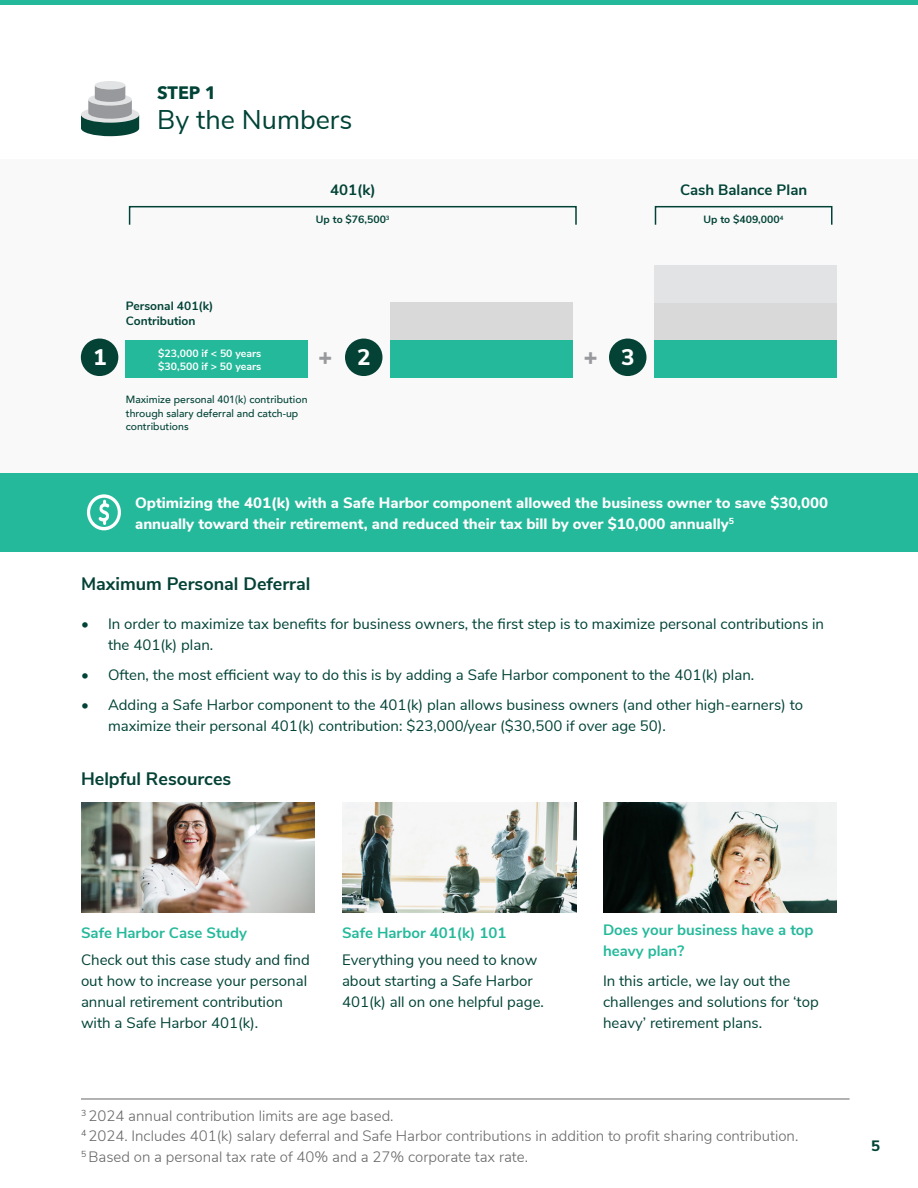
<style>
.page{position:relative;width:918px;height:1188px;background:#fff}
.page>*{position:absolute;margin:0;border:0;box-sizing:border-box;transform-origin:0 0}
.t1{font:27px "Nunito Sans";color:#014336}
.t2{font:900 24px "Nunito Sans";color:#97999c}
.t3{font:800 22.5px "Nunito Sans";color:#fff}
.t4{font:700 18px "Nunito Sans";color:#054236}
.t5{font:700 18px "Avenir Next";color:#014336}
.t6{font:15px/21px "Nunito Sans";color:#014336}
.t7{font:300 15px/20.9px "Nunito Sans";color:#666}
.t8{font:800 15px/21px "Nunito Sans";color:#fff}
.t9{font:700 15px/21px "Nunito Sans";color:#25b99b}
.t10{font:700 15px "Nunito Sans";color:#014336}
.t11{font:800 15px "Nunito Sans";color:#014336}
.t12{font:700 12px/15px "Nunito Sans";color:#014336}
.t13{font:500 10.5px/13.5px "Avenir";color:#014336}
.t14{font:700 10.5px/13.5px "Nunito Sans";color:#fff}
.t15{font:700 10.5px "Nunito Sans";color:#014336}
</style>
<div class="page">
<div style="left:0;top:473px;width:918px;height:79px;background:#25b99b"></div>
<hr style="left:81px;top:1099px;width:769px;height:1px;background:#666">
<img style="left:81px;top:803px;width:234px;height:110px">
<img style="left:342px;top:803px;width:234px;height:110px">
<img style="left:603px;top:803px;width:234px;height:110px">
<svg style="left:87px;top:494px;width:34px;height:36px"></svg>
<div style="left:95px;top:81px;width:30px;height:8px;background:#e2e3e4;border-radius:50%"></div>
<svg style="left:81px;top:85px;width:58px;height:51px"></svg>
<div style="left:0;top:159px;width:918px;height:313px;background:#f9f9f9"></div>
<div style="left:391px;top:340px;width:182px;height:38px;background:#25b99b"></div>
<div style="left:655px;top:340px;width:182px;height:38px;background:#25b99b"></div>
<div style="left:81px;top:339px;width:37px;height:37px;background:#054236;border-radius:50%"></div>
<div style="left:345px;top:339px;width:37px;height:37px;background:#054236;border-radius:50%"></div>
<div style="left:609px;top:339px;width:37px;height:37px;background:#054236;border-radius:50%"></div>
<div style="left:129px;top:206px;width:448px;height:19px;border:2px solid #014336"></div>
<div style="left:655px;top:206px;width:177px;height:19px;border:2px solid #014336"></div>
<div style="left:391px;top:302px;width:182px;height:38px;background:#d9d9d9"></div>
<div style="left:655px;top:302px;width:182px;height:38px;background:#d9d9d9"></div>
<div style="left:655px;top:265px;width:182px;height:37px;background:#e2e3e4"></div>
<div style="left:126px;top:340px;width:182px;height:38px;background:#25b99b"></div>
<hr style="left:0;top:0;width:918px;height:4px;background:#25b99b">
<p class="t5" style="left:157px;top:77px;width:61px">STEP 1</p>
<h1 class="t1" style="left:157px;top:100px;width:197px">By the Numbers</h1>
<p class="t12" style="left:126px;top:298px;width:89px">Personal 401(k)<br>Contribution</p>
<p class="t10" style="left:330px;top:179px;width:47px">401(k)</p>
<p class="t15" style="left:316px;top:212px;width:75px">Up to $76,500<sup>3</sup></p>
<p class="t14" style="left:158px;top:346px;width:104px">$23,000 if &lt; 50 years $30,500 if &gt; 50 years</p>
<h3 class="t3" style="left:93px;top:341px;width:15px">1</h3>
<h3 class="t3" style="left:357px;top:341px;width:15px">2</h3>
<h3 class="t3" style="left:621px;top:341px;width:15px">3</h3>
<h2 class="t2" style="left:318px;top:339px;width:16px">+</h2>
<h2 class="t2" style="left:583px;top:339px;width:16px">+</h2>
<p class="t13" style="left:126px;top:392px;width:183px">Maximize personal 401(k) contribution through salary deferral and catch-up contributions</p>
<p class="t10" style="left:680px;top:179px;width:129px">Cash Balance Plan</p>
<p class="t15" style="left:704px;top:212px;width:81px">Up to $409,000<sup>4</sup></p>
<p class="t8" style="left:135px;top:492px;width:695px">Optimizing the 401(k) with a Safe Harbor component allowed the business owner to save $30,000 annually toward their retirement, and reduced their tax bill by over $10,000 annually<sup>5</sup></p>
<p class="t4" style="left:81px;top:570px;width:231px">Maximum Personal Deferral</p>
<p class="t6" style="left:108px;top:612px;width:718px;text-indent:-27px">• In order to maximize tax benefits for business owners, the first step is to maximize personal contributions in the 401(k) plan.</p>
<p class="t6" style="left:81px;top:663px;width:675px">• Often, the most efficient way to do this is by adding a Safe Harbor component to the 401(k) plan.</p>
<p class="t6" style="left:108px;top:693px;width:697px;text-indent:-27px">• Adding a Safe Harbor component to the 401(k) plan allows business owners (and other high-earners) to maximize their personal 401(k) contribution: $23,000/year ($30,500 if over age 50).</p>
<p class="t4" style="left:81px;top:765px;width:152px">Helpful Resources</p>
<p class="t9" style="left:81px;top:921px;width:168px">Safe Harbor Case Study</p>
<p class="t6" style="left:81px;top:948px;width:230px">Check out this case study and find out how to increase your personal annual retirement contribution with a Safe Harbor 401(k).</p>
<p class="t9" style="left:342px;top:921px;width:166px">Safe Harbor 401(k) 101</p>
<p class="t6" style="left:342px;top:948px;width:204px">Everything you need to know about starting a Safe Harbor<br>401(k) all on one helpful page.</p>
<p class="t9" style="left:603px;top:918px;width:212px">Does your business have a top heavy plan?</p>
<p class="t6" style="left:603px;top:969px;width:217px">In this article, we lay out the challenges and solutions for ‘top heavy’ retirement plans.</p>
<p class="t7" style="left:81px;top:1104px;width:719px"><sup>3</sup> 2024 annual contribution limits are age based.<br><sup>4</sup> 2024. Includes 401(k) salary deferral and Safe Harbor contributions in addition to profit sharing contribution.<br><sup>5</sup> Based on a personal tax rate of 40% and a 27% corporate tax rate.</p>
<p class="t11" style="left:871px;top:1135px;width:10px">5</p>
</div>
